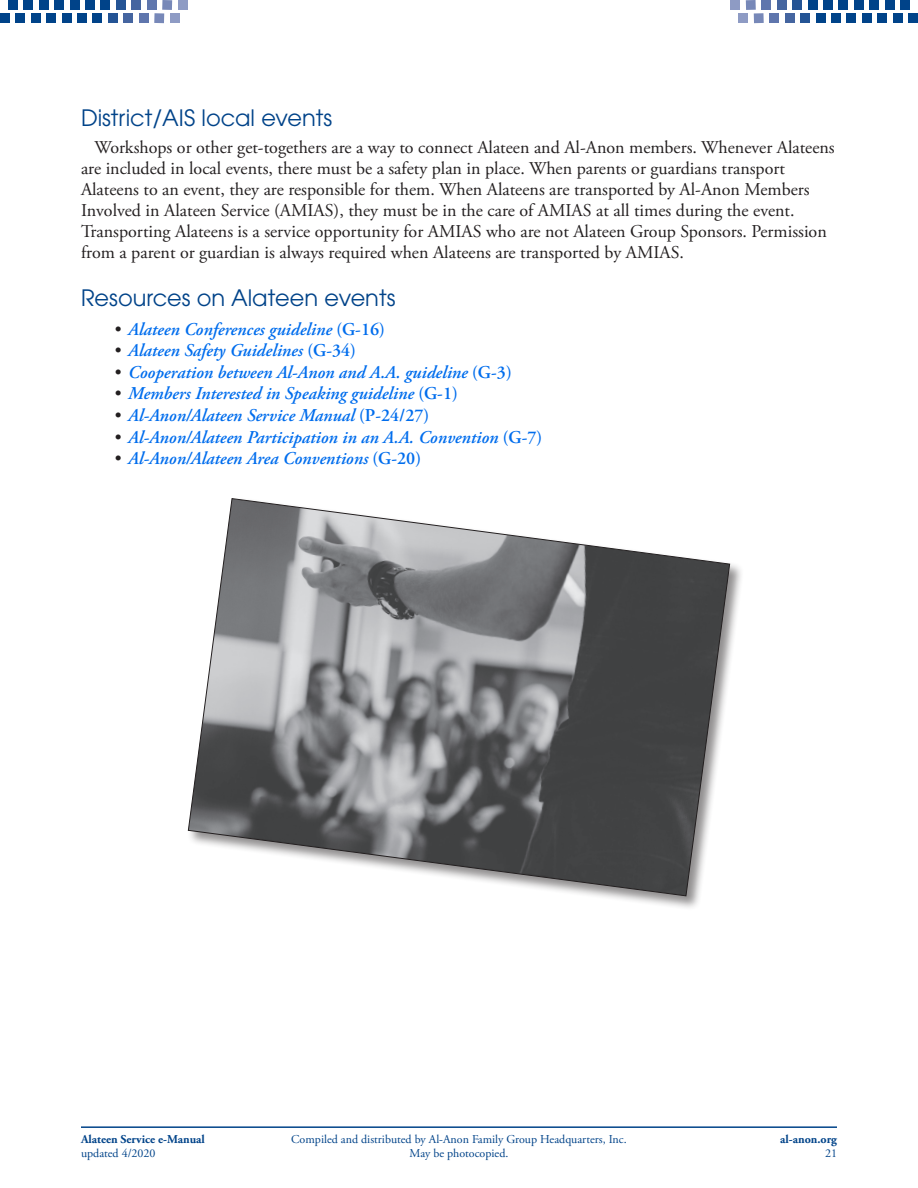
<style>
.page{position:relative;width:918px;height:1188px;background:#fff}
.page>*{position:absolute;margin:0;border:0;box-sizing:border-box;transform-origin:0 0}
.Header_2{font:22.5px "Avant Garde";color:#004389}
.Body_Text{font:18px/21px "Adobe Garamond Pro";color:#231f20}
.t1{font:italic 600 18px "Adobe Garamond Pro";color:#006ded}
.t2{font:12px/14.4px "Adobe Garamond Pro";color:#004389;text-align:center}
.t3{font:700 12px "Adobe Garamond Pro";color:#004389}
.s1{font-weight:400;font-style:normal;color:#231f20}
.s2{font-style:normal}
</style>
<div class="page">
<hr style="left:81px;top:1126px;width:756px;height:2px;background:#004389">
<div style="left:93px;top:13px;width:9px;height:10px;background:#004389"></div>
<div style="left:77px;top:13px;width:10px;height:10px;background:#004389"></div>
<div style="left:62px;top:13px;width:9px;height:10px;background:#004389"></div>
<div style="left:46px;top:13px;width:10px;height:10px;background:#004389"></div>
<div style="left:31px;top:13px;width:10px;height:10px;background:#004389"></div>
<div style="left:15px;top:13px;width:10px;height:10px;background:#004389"></div>
<div style="left:0;top:13px;width:10px;height:10px;background:#004389"></div>
<div style="left:108px;top:13px;width:10px;height:10px;background:#245495"></div>
<div style="left:124px;top:13px;width:9px;height:10px;background:#4565a0"></div>
<div style="left:139px;top:13px;width:10px;height:10px;background:#5f76ad"></div>
<div style="left:154px;top:13px;width:10px;height:10px;background:#7788b8"></div>
<div style="left:170px;top:13px;width:10px;height:10px;background:#8e9bc4"></div>
<div style="left:101px;top:0;width:9px;height:10px;background:#004389"></div>
<div style="left:85px;top:0;width:10px;height:10px;background:#004389"></div>
<div style="left:70px;top:0;width:9px;height:10px;background:#004389"></div>
<div style="left:54px;top:0;width:10px;height:10px;background:#004389"></div>
<div style="left:39px;top:0;width:10px;height:10px;background:#004389"></div>
<div style="left:23px;top:0;width:10px;height:10px;background:#004389"></div>
<div style="left:8px;top:0;width:10px;height:10px;background:#004389"></div>
<div style="left:116px;top:0;width:10px;height:10px;background:#245495"></div>
<div style="left:131px;top:0;width:10px;height:10px;background:#4565a0"></div>
<div style="left:147px;top:0;width:10px;height:10px;background:#5f76ad"></div>
<div style="left:162px;top:0;width:10px;height:10px;background:#7788b8"></div>
<div style="left:178px;top:0;width:9px;height:10px;background:#8e9bc4"></div>
<div style="left:816px;top:13px;width:9px;height:10px;background:#004389"></div>
<div style="left:831px;top:13px;width:10px;height:10px;background:#004389"></div>
<div style="left:847px;top:13px;width:9px;height:10px;background:#004389"></div>
<div style="left:862px;top:13px;width:10px;height:10px;background:#004389"></div>
<div style="left:877px;top:13px;width:10px;height:10px;background:#004389"></div>
<div style="left:893px;top:13px;width:10px;height:10px;background:#004389"></div>
<div style="left:908px;top:13px;width:10px;height:10px;background:#004389"></div>
<div style="left:800px;top:13px;width:10px;height:10px;background:#245495"></div>
<div style="left:785px;top:13px;width:9px;height:10px;background:#4565a0"></div>
<div style="left:769px;top:13px;width:10px;height:10px;background:#5f76ad"></div>
<div style="left:754px;top:13px;width:10px;height:10px;background:#7788b8"></div>
<div style="left:738px;top:13px;width:10px;height:10px;background:#8e9bc4"></div>
<div style="left:808px;top:0;width:9px;height:10px;background:#004389"></div>
<div style="left:823px;top:0;width:10px;height:10px;background:#004389"></div>
<div style="left:839px;top:0;width:9px;height:10px;background:#004389"></div>
<div style="left:854px;top:0;width:10px;height:10px;background:#004389"></div>
<div style="left:869px;top:0;width:10px;height:10px;background:#004389"></div>
<div style="left:885px;top:0;width:10px;height:10px;background:#004389"></div>
<div style="left:900px;top:0;width:10px;height:10px;background:#004389"></div>
<div style="left:792px;top:0;width:10px;height:10px;background:#245495"></div>
<div style="left:777px;top:0;width:10px;height:10px;background:#4565a0"></div>
<div style="left:761px;top:0;width:10px;height:10px;background:#5f76ad"></div>
<div style="left:746px;top:0;width:10px;height:10px;background:#7788b8"></div>
<div style="left:731px;top:0;width:9px;height:10px;background:#8e9bc4"></div>
<div style="left:187px;top:497px;width:557px;height:414px;background:#231f20;opacity:.5"></div>
<svg style="left:188px;top:498px;width:542px;height:399px"></svg>
<p class="Header_2" style="left:81px;top:104px;width:253px">District/AIS local events</p>
<p class="Body_Text" style="left:81px;top:138px;width:755px;text-indent:14px">Workshops or other get-togethers are a way to connect Alateen and Al‑Anon members. Whenever Alateens are included in local events, there must be a safety plan in place. When parents or guardians transport Alateens to an event, they are responsible for them. When Alateens are transported by Al‑Anon Members Involved in Alateen Service (AMIAS), they must be in the care of AMIAS at all times during the event.<br>Transporting Alateens is a service opportunity for AMIAS who are not Alateen Group Sponsors. Permission from a parent or guardian is always required when Alateens are transported by AMIAS.</p>
<p class="Header_2" style="left:81px;top:285px;width:316px">Resources on Alateen events</p>
<p class="t1" style="left:115px;top:319px;width:272px"><span class="s1">•</span> Alateen Conferences guideline <span class="s2">(G-16)</span></p>
<p class="t1" style="left:115px;top:340px;width:243px"><span class="s1">•</span> Alateen Safety Guidelines <span class="s2">(G-34)</span></p>
<p class="t1" style="left:115px;top:362px;width:398px"><span class="s1">•</span> Cooperation between Al‑Anon and A.A. guideline <span class="s2">(G-3)</span></p>
<p class="t1" style="left:115px;top:383px;width:345px"><span class="s1">•</span> Members Interested in Speaking guideline <span class="s2">(G-1)</span></p>
<p class="t1" style="left:115px;top:405px;width:316px"><span class="s1">•</span> Al‑Anon/Alateen Service Manual <span class="s2">(P-24/27)</span></p>
<p class="t1" style="left:115px;top:427px;width:429px"><span class="s1">•</span> Al‑Anon/Alateen Participation in an A.A. Convention <span class="s2">(G-7)</span></p>
<p class="t1" style="left:115px;top:448px;width:308px"><span class="s1">•</span> Al‑Anon/Alateen Area Conventions <span class="s2">(G-20)</span></p>
<p class="t3" style="left:81px;top:1132px;width:125px">Alateen Service e-Manual</p>
<p class="t2" style="left:81px;top:1147px;width:76px">updated 4/2020</p>
<p class="t2" style="left:291px;top:1132px;width:337px">Compiled and distributed by Al-Anon Family Group Headquarters, Inc.<br>May be photocopied.</p>
<p class="t3" style="left:780px;top:1132px;width:58px">al-anon.org</p>
<p class="t2" style="left:825px;top:1147px;width:13px">21</p>
</div>
